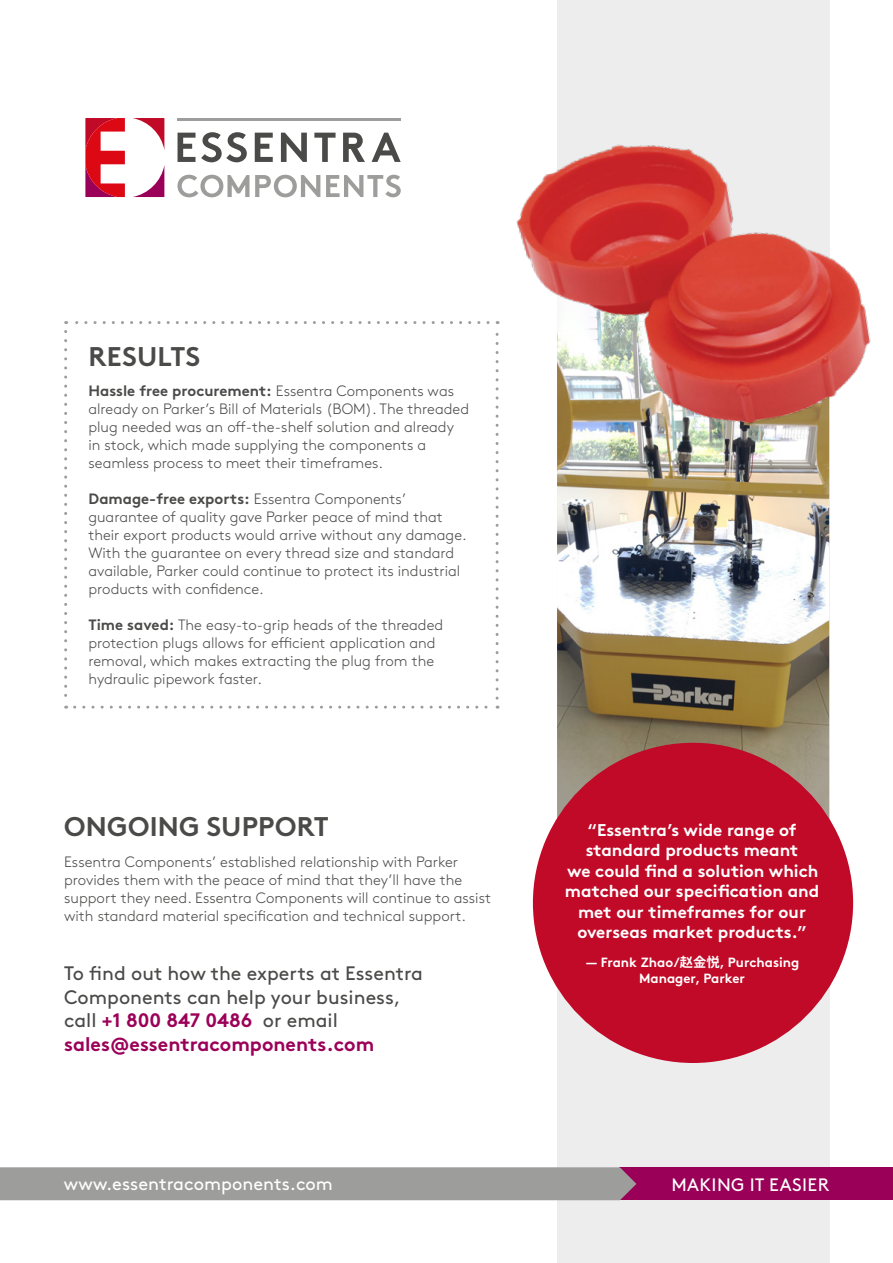
<style>
.page{position:relative;width:893px;height:1263px;background:#fff}
.page>*{position:absolute;margin:0;border:0;box-sizing:border-box;transform-origin:0 0}
.t1{font:700 27px "Brown Pro";letter-spacing:.01em;color:#4a4a49}
.t2{font:19.5px/23.4px "Brown Pro";color:#4a4a49}
.t3{font:18px "Brown Pro";color:#fff}
.t4{font:18px "Brown Pro";letter-spacing:.02em;color:#fff}
.t5{font:700 17.1px/20.4px "Brown Pro";color:#fff;text-align:center}
.t6{font:300 15px/18px "Brown Pro";color:#4a4a49}
.t7{font:700 13.35px/16px "Brown Pro";color:#fff;text-align:center}
.s1{font-weight:700}
.s2{font-weight:700;color:#9b0058}
.s3{font-family:"Noto Sans CJ Kkr"}
</style>
<div class="page">
<div style="left:558px;top:0;width:272px;height:1263px;background:#ededed"></div>
<img style="left:557px;top:491px;width:272px;height:327px">
<svg style="left:177px;top:175px;width:72px;height:22px"></svg>
<svg style="left:255px;top:175px;width:65px;height:22px"></svg>
<svg style="left:326px;top:175px;width:75px;height:22px"></svg>
<svg style="left:255px;top:133px;width:18px;height:29px"></svg>
<svg style="left:314px;top:133px;width:22px;height:29px"></svg>
<svg style="left:343px;top:133px;width:22px;height:29px"></svg>
<svg style="left:281px;top:133px;width:26px;height:29px"></svg>
<svg style="left:372px;top:133px;width:29px;height:29px"></svg>
<svg style="left:178px;top:132px;width:69px;height:30px"></svg>
<hr style="left:177px;top:118px;width:224px;height:2px;background:#9d9d9c">
<svg style="left:133px;top:167px;width:31px;height:30px"></svg>
<svg style="left:132px;top:118px;width:32px;height:30px"></svg>
<svg style="left:85px;top:118px;width:40px;height:79px"></svg>
<div style="left:619px;top:1167px;width:274px;height:33px;background:#9b0058"></div>
<div style="left:0;top:1167px;width:636px;height:33px;background:#9d9d9c"></div>
<img style="left:495px;top:81px;width:376px;height:410px">
<div style="left:66px;top:323px;width:431px;height:384px;background:#fff"></div>
<svg style="left:64px;top:331px;width:3px;height:378px"></svg>
<svg style="left:75px;top:706px;width:423px;height:3px"></svg>
<svg style="left:496px;top:321px;width:3px;height:377px"></svg>
<svg style="left:66px;top:321px;width:422px;height:3px"></svg>
<div style="left:533px;top:743px;width:320px;height:320px;background:#c10a27;border-radius:50%"></div>
<h1 class="t1" style="left:89px;top:334px;width:113px">RESULTS</h1>
<p class="t6" style="left:88px;top:381px;width:382px"><span class="s1">Hassle free procurement:</span> Essentra Components was already on Parker’s Bill of Materials (BOM). The threaded plug needed was an off-the-shelf solution and already in stock, which made supplying the components a seamless process to meet their timeframes.</p>
<p class="t6" style="left:88px;top:489px;width:380px"><span class="s1">Damage-free exports:</span> Essentra Components’ guarantee of quality gave Parker peace of mind that their export products would arrive without any damage.<br>With the guarantee on every thread size and standard available, Parker could continue to protect its industrial products with confidence.</p>
<p class="t6" style="left:88px;top:615px;width:356px"><span class="s1">Time saved:</span> The easy-to-grip heads of the threaded protection plugs allows for efficient application and removal, which makes extracting the plug from the hydraulic pipework faster.</p>
<h1 class="t1" style="left:64px;top:805px;width:266px">ONGOING SUPPORT</h1>
<p class="t6" style="left:64px;top:852px;width:428px">Essentra Components’ established relationship with Parker provides them with the peace of mind that they’ll have the support they need. Essentra Components will continue to assist with standard material specification and technical support.</p>
<h2 class="t2" style="left:64px;top:960px;width:360px">To find out how the experts at Essentra Components can help your business, call <span class="s2">+1 800 847 0486</span> or email <span class="s2">sales@essentracomponents.com</span></h2>
<p class="t5" style="left:565px;top:818px;width:256px">“Essentra’s wide range of standard products meant<br>we could find a solution which matched our specification and met our timeframes for our overseas market products.”</p>
<p class="t7" style="left:586px;top:952px;width:215px">— Frank Zhao/<span class="s3">赵金悦</span>, Purchasing<br>Manager, Parker</p>
<p class="t3" style="left:64px;top:1170px;width:271px">www.essentracomponents.com</p>
<p class="t4" style="left:671px;top:1170px;width:159px">MAKING IT EASIER</p>
</div>
